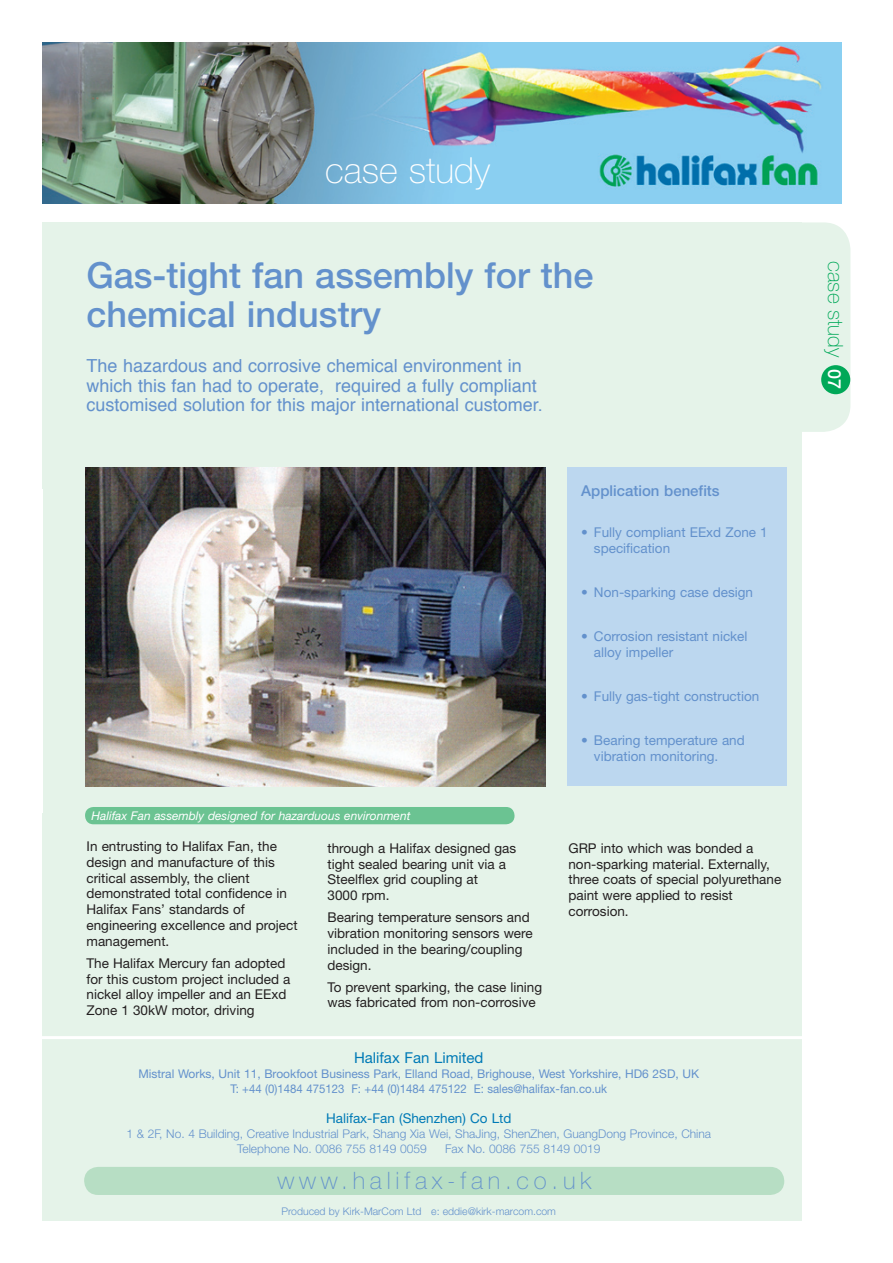
<style>
.page{position:relative;width:893px;height:1263px;background:#fff}
.page>*{position:absolute;margin:0;border:0;box-sizing:border-box;transform-origin:0 0}
.Halifax_Headline{font:500 36px/39px "Helvetica Neue";color:#6391cc}
.Halifax_Headline-2{font:100 36px "Helvetica Neue";color:#fff}
.t1{font:100 24px "Helvetica Neue";letter-spacing:.2em;color:#6391cc}
.t2{font:100 21px "Helvetica Neue";color:#00a858}
.Halifax_Intro_para{font:18px/19.5px "Helvetica";color:#6391cc}
.Halifax_Headline-3{font:500 15px "Helvetica Neue";color:#6391cc}
.t3{font:15px "Helvetica Neue";color:#007ab6}
.Halifax_bodycopy{font:13.5px/15.8px "Helvetica Neue";color:#231f20}
.Halifax_Bullets{font:13.5px/15.8px "Helvetica Neue";color:#6391cc}
.Halifax_bodycopy-2{font:13.5px "Helvetica Neue";color:#007ab6}
.Halifax_bodycopy-3{font:300 12px "Helvetica Neue";color:#6391cc}
.t4{font:12px "Helvetica Neue";color:#6391cc}
.t5{font:12px "Helvetica Neue";color:#6391cc;scale:.95 1}
.Halifax_white_captio{font:italic 12px "Helvetica Neue";color:#fff}
.t6{font:300 10.5px "Helvetica Neue";color:#6391cc}
.s1{font-weight:500;font-size:18px;color:#fff}
</style>
<div class="page">
<div style="left:681px;top:222px;width:169px;height:210px;background:#e5f3e9;border-radius:27px"></div>
<img style="left:43px;top:43px;width:798px;height:160px">
<div style="left:43px;top:222px;width:759px;height:998px;background:#e5f3e9"></div>
<div style="left:821px;top:365px;width:29px;height:29px;background:#00a858;border-radius:50%"></div>
<div style="left:85px;top:807px;width:429px;height:17px;background:#6bc392;border-radius:9px"></div>
<img style="left:86px;top:467px;width:459px;height:319px">
<hr style="left:0;top:1036px;width:892px;height:3px;background:#fff">
<div style="left:84px;top:1167px;width:700px;height:28px;background:#b7dec4;border-radius:14px"></div>
<div style="left:567px;top:467px;width:220px;height:319px;background:#bcd7ef"></div>
<p class="Halifax_Headline-2" style="left:325px;top:151px;width:167px">case study</p>
<p class="Halifax_Headline" style="left:87px;top:255px;width:508px">Gas-tight fan assembly for the chemical industry</p>
<p class="Halifax_Intro_para" style="left:87px;top:357px;width:458px">The hazardous and corrosive chemical environment in which this fan had to operate, required a fully compliant customised solution for this major international customer.</p>
<p class="Halifax_white_captio" style="left:92px;top:808px;width:320px">Halifax Fan assembly designed for hazarduous environment</p>
<p class="Halifax_bodycopy" style="left:87px;top:838px;width:213px">In entrusting to Halifax Fan, the design and manufacture of this critical assembly, the client demonstrated total confidence in<br>Halifax Fans’ standards of engineering excellence and project management.</p>
<p class="Halifax_bodycopy" style="left:87px;top:955px;width:205px">The Halifax Mercury fan adopted for this custom project included a nickel alloy impeller and an EExd<br>Zone 1 30kW motor, driving</p>
<p class="Halifax_bodycopy" style="left:327px;top:840px;width:190px">through a Halifax designed gas tight sealed bearing unit via a<br>Steelflex grid coupling at<br>3000 rpm.</p>
<p class="Halifax_bodycopy" style="left:327px;top:909px;width:207px">Bearing temperature sensors and vibration monitoring sensors were included in the bearing/coupling design.</p>
<p class="Halifax_bodycopy" style="left:327px;top:979px;width:216px">To prevent sparking, the case lining was fabricated from non-corrosive</p>
<p class="Halifax_Headline-3" style="left:581px;top:481px;width:140px">Application benefits</p>
<p class="Halifax_Bullets" style="left:594px;top:524px;width:175px;text-indent:-13px">• Fully compliant EExd Zone 1 specification</p>
<p class="Halifax_Bullets" style="left:581px;top:584px;width:173px">• Non-sparking case design</p>
<p class="Halifax_Bullets" style="left:594px;top:628px;width:155px;text-indent:-13px">• Corrosion resistant nickel alloy impeller</p>
<p class="Halifax_Bullets" style="left:581px;top:688px;width:180px">• Fully gas-tight construction</p>
<p class="Halifax_Bullets" style="left:594px;top:732px;width:152px;text-indent:-13px">• Bearing temperature and vibration monitoring.</p>
<p class="Halifax_bodycopy" style="left:568px;top:840px;width:214px">GRP into which was bonded a non-sparking material. Externally, three coats of special polyurethane paint were applied to resist corrosion.</p>
<p class="t3" style="left:354px;top:1048px;width:131px">Halifax Fan Limited</p>
<p class="t4" style="left:138px;top:1066px;width:562px">Mistral Works, Unit 11, Brookfoot Business Park, Elland Road, Brighouse, West Yorkshire, HD6 2SD, UK</p>
<p class="t5" style="left:230px;top:1081px;width:398px">T: +44 (0)1484 475123 F: +44 (0)1484 475122 E: sales@halifax-fan.co.uk</p>
<p class="Halifax_bodycopy-2" style="left:326px;top:1110px;width:187px">Halifax-Fan (Shenzhen) Co Ltd</p>
<p class="Halifax_bodycopy-3" style="left:126px;top:1126px;width:586px">1 &amp; 2F, No. 4 Building, Creative Industrial Park, Shang Xia Wei, ShaJing, ShenZhen, GuangDong Province, China</p>
<p class="Halifax_bodycopy-3" style="left:237px;top:1141px;width:191px">Telephone No. 0086 755 8149 0059</p>
<p class="Halifax_bodycopy-3" style="left:445px;top:1141px;width:157px">Fax No. 0086 755 8149 0019</p>
<p class="t1" style="left:277px;top:1167px;width:315px">www.halifax-fan.co.uk</p>
<p class="t6" style="left:281px;top:1205px;width:276px">Produced by Kirk-MarCom Ltd e: eddie@kirk-marcom.com</p>
<p class="t2" style="left:847px;top:261px;width:130px;rotate:90deg">case study <span class="s1">07</span></p>
</div>
